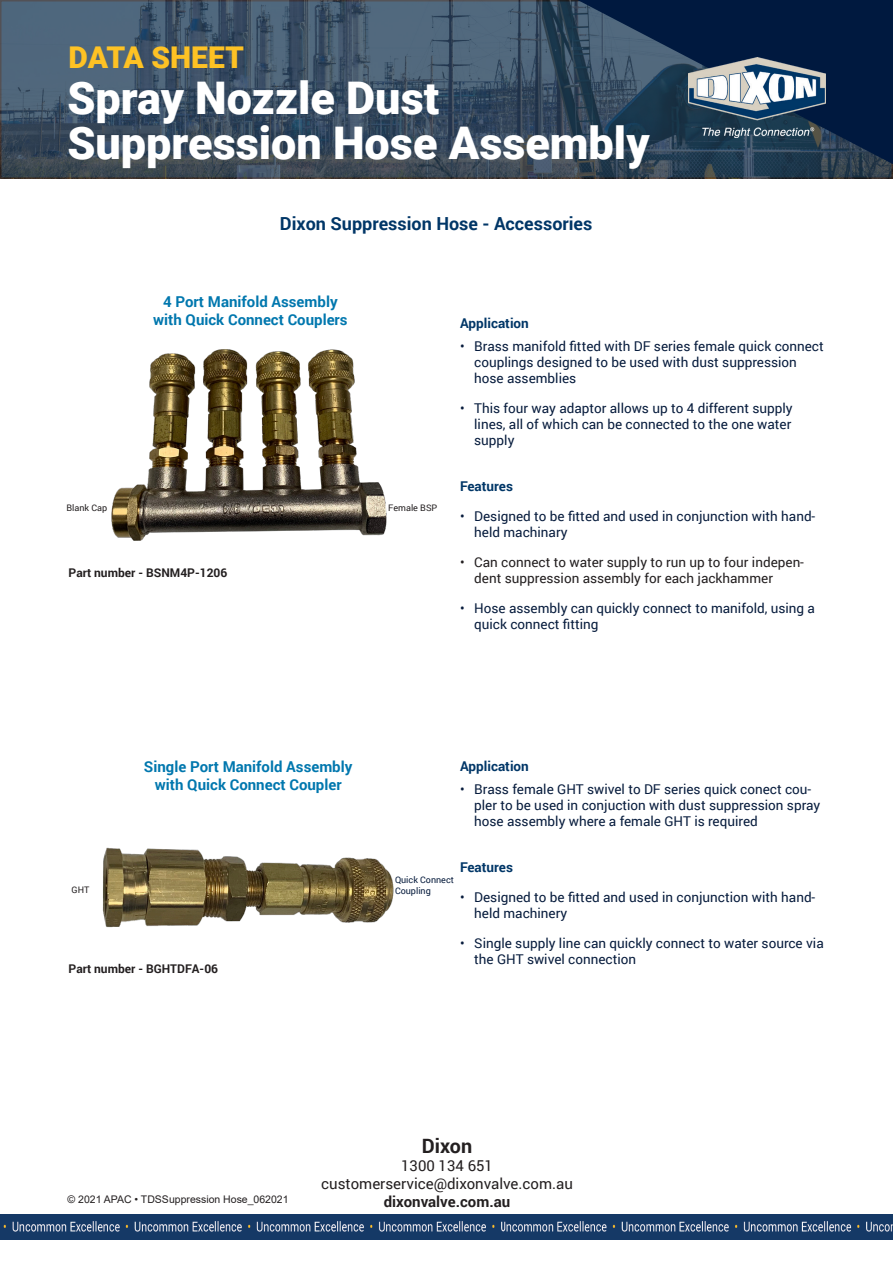
<style>
.page{position:relative;width:893px;height:1263px;background:#fff}
.page>*{position:absolute;margin:0;border:0;box-sizing:border-box;transform-origin:0 0}
.t1{font:900 45px "Roboto";color:#fff}
.t2{font:900 30px "Roboto";color:#fec224}
.t3{font:700 19.8px "Roboto";color:#231f20}
._2020_Product_Name{font:700 18px "Roboto";color:#003667}
._2020_Category_Heade{font:700 15px "Roboto";color:#0077ae}
.t4{font:15px "Roboto";color:#231f20}
.t5{font:700 15px "Roboto";color:#231f20}
.t6{font:13.5px/16.2px "Roboto";color:#071c3d}
.t7{font:13.5px/16.2px "Roboto";color:#231f20}
.Body{font:700 13.5px "Roboto";color:#003667}
._2020_Product_Sub-he{font:700 12px "Roboto";color:#231f20}
.t8{font:10.5px "Arial";color:#231f20}
._2020_Product_Sub-he-2{font:9px "Roboto";color:#231f20}
.Body-2{font:9px/10.8px "Roboto";color:#071c3d}
</style>
<div class="page">
<img style="left:0;top:1215px;width:504px;height:24px">
<img style="left:504px;top:1215px;width:389px;height:24px">
<svg style="left:3px;top:3px;width:887px;height:173px;background:#405467"></svg>
<div style="left:0;top:0;width:893px;height:179px;border:2px solid #231f20"></div>
<svg style="left:578px;top:0;width:315px;height:164px;background:#17304d"></svg>
<img style="left:689px;top:58px;width:136px;height:80px">
<img style="left:111px;top:349px;width:276px;height:192px">
<img style="left:102px;top:847px;width:292px;height:81px">
<p class="t2" style="left:69px;top:37px;width:177px">DATA SHEET</p>
<p class="t1" style="left:67px;top:66px;width:373px">Spray Nozzle Dust</p>
<p class="t1" style="left:67px;top:111px;width:584px">Suppression Hose Assembly</p>
<p class="_2020_Product_Name" style="left:280px;top:211px;width:314px">Dixon Suppression Hose - Accessories</p>
<p class="_2020_Category_Heade" style="left:163px;top:291px;width:176px">4 Port Manifold Assembly</p>
<p class="_2020_Category_Heade" style="left:153px;top:309px;width:196px">with Quick Connect Couplers</p>
<p class="_2020_Product_Sub-he-2" style="left:66px;top:502px;width:42px">Blank Cap</p>
<p class="_2020_Product_Sub-he-2" style="left:388px;top:502px;width:51px">Female BSP</p>
<p class="_2020_Product_Sub-he" style="left:69px;top:564px;width:160px">Part number - BSNM4P-1206</p>
<p class="Body" style="left:460px;top:314px;width:70px">Application</p>
<p class="t6" style="left:474px;top:337px;width:351px;text-indent:-14px">• Brass manifold fitted with DF series female quick connect couplings designed to be used with dust suppression hose assemblies</p>
<p class="t6" style="left:474px;top:400px;width:320px;text-align:justify;text-indent:-14px">• This four way adaptor allows up to 4 different supply lines, all of which can be connected to the one water supply</p>
<p class="Body" style="left:460px;top:477px;width:54px">Features</p>
<p class="t6" style="left:474px;top:508px;width:343px;text-indent:-14px">• Designed to be fitted and used in conjunction with hand&shy;held machinary</p>
<p class="t7" style="left:474px;top:553px;width:331px;text-indent:-14px">• Can connect to water supply to run up to four indepen&shy;dent suppression assembly for each jackhammer</p>
<p class="t6" style="left:474px;top:599px;width:342px;text-indent:-14px">• Hose assembly can quickly connect to manifold, using a quick connect fitting</p>
<p class="Body" style="left:460px;top:756px;width:70px">Application</p>
<p class="t6" style="left:474px;top:780px;width:348px;text-indent:-14px">• Brass female GHT swivel to DF series quick conect cou&shy;pler to be used in conjuction with dust suppression spray hose assembly where a female GHT is required</p>
<p class="Body" style="left:460px;top:858px;width:54px">Features</p>
<p class="t6" style="left:474px;top:888px;width:343px;text-indent:-14px">• Designed to be fitted and used in conjunction with hand&shy;held machinery</p>
<p class="t6" style="left:474px;top:934px;width:351px;text-indent:-14px">• Single supply line can quickly connect to water source via the GHT swivel connection</p>
<p class="_2020_Category_Heade" style="left:144px;top:756px;width:210px">Single Port Manifold Assembly</p>
<p class="_2020_Category_Heade" style="left:155px;top:774px;width:188px">with Quick Connect Coupler</p>
<p class="_2020_Product_Sub-he-2" style="left:72px;top:883px;width:19px">GHT</p>
<p class="Body-2" style="left:395px;top:874px;width:60px">Quick Connect<br>Coupling</p>
<p class="_2020_Product_Sub-he" style="left:69px;top:960px;width:151px">Part number - BGHTDFA-06</p>
<p class="t3" style="left:422px;top:1132px;width:52px">Dixon</p>
<p class="t4" style="left:401px;top:1155px;width:93px">1300 134 651</p>
<p class="t4" style="left:321px;top:1173px;width:253px">customerservice@dixonvalve.com.au</p>
<p class="t8" style="left:68px;top:1192px;width:223px">© 2021 APAC • TDSSuppression Hose_062021</p>
<p class="t5" style="left:384px;top:1191px;width:128px">dixonvalve.com.au</p>
</div>
